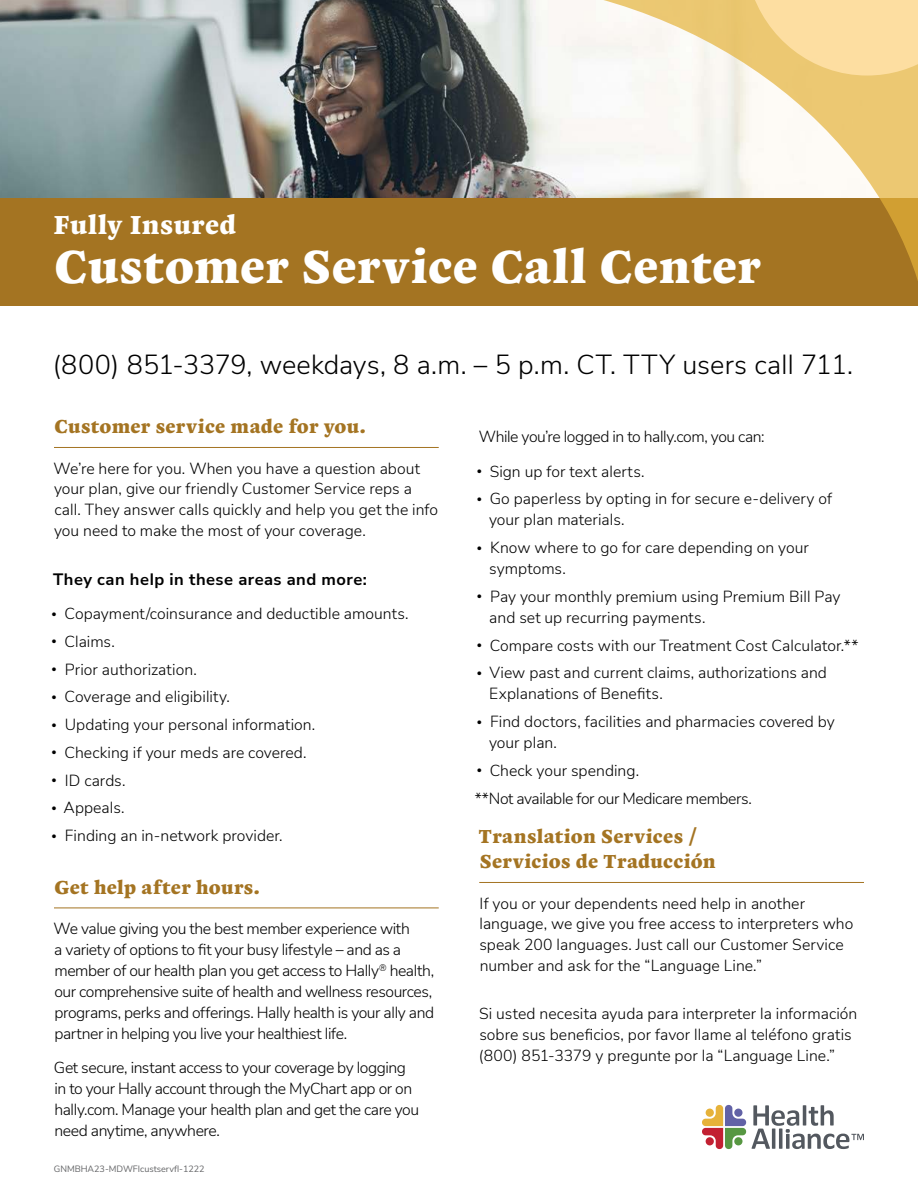
<style>
.page{position:relative;width:918px;height:1188px;background:#fff}
.page>*{position:absolute;margin:0;border:0;box-sizing:border-box;transform-origin:0 0}
.t1{font:700 48px "Zenon";letter-spacing:.01em;color:#fff}
.t2{font:300 27px "Nunito Sans";letter-spacing:.005em;color:#000}
.t3{font:700 27px "Zenon";letter-spacing:.02em;color:#fff}
.t4{font:700 19.5px/25.5px "Zenon";letter-spacing:.015em;color:#a47422}
.t5{font:700 16.5px "Nunito Sans";letter-spacing:.025em;color:#000}
.t6{font:300 15.75px/21px "Nunito Sans";color:#000}
.t7{font:300 15.75px/21px "Nunito Sans";letter-spacing:-.025em;color:#000}
.t8{font:300 15.75px/21px "Nunito Sans";letter-spacing:-.03em;color:#000}
.t9{font:9px "Nunito Sans";color:#636466}
.s1{font-family:"Avenir Next LT Pro";font-size:10.5px}
</style>
<div class="page">
<img style="left:0;top:0;width:539px;height:198px">
<svg style="left:702px;top:1105px;width:44px;height:44px"></svg>
<svg style="left:752px;top:1105px;width:112px;height:44px"></svg>
<hr style="left:54px;top:447px;width:385px;height:1px;background:#a47422">
<hr style="left:54px;top:908px;width:385px;height:1px;background:#a47422">
<hr style="left:479px;top:882px;width:385px;height:1px;background:#a47422">
<div style="left:0;top:198px;width:918px;height:107px;background:#a47422"></div>
<svg style="left:539px;top:0;width:379px;height:306px"></svg>
<svg style="left:750px;top:0;width:168px;height:76px;background:#f8d896"></svg>
<h2 class="t3" style="left:53px;top:204px;width:184px">Fully Insured</h2>
<h1 class="t1" style="left:54px;top:230px;width:708px">Customer Service Call Center</h1>
<h2 class="t2" style="left:53px;top:346px;width:802px">(800) 851-3379, weekdays, 8 a.m. – 5 p.m. CT. TTY users call 711.</h2>
<p class="t4" style="left:54px;top:412px;width:313px">Customer service made for you.</p>
<p class="t6" style="left:54px;top:457px;width:386px">We’re here for you. When you have a question about your plan, give our friendly Customer Service reps a call. They answer calls quickly and help you get the info you need to make the most of your coverage.</p>
<p class="t5" style="left:53px;top:567px;width:315px">They can help in these areas and more:</p>
<p class="t6" style="left:52px;top:602px;width:359px"><span class="s1">•</span> Copayment/coinsurance and deductible amounts.</p>
<p class="t6" style="left:52px;top:630px;width:65px"><span class="s1">•</span> Claims.</p>
<p class="t6" style="left:52px;top:658px;width:147px"><span class="s1">•</span> Prior authorization.</p>
<p class="t6" style="left:52px;top:686px;width:180px"><span class="s1">•</span> Coverage and eligibility.</p>
<p class="t6" style="left:52px;top:713px;width:265px"><span class="s1">•</span> Updating your personal information.</p>
<p class="t6" style="left:52px;top:741px;width:257px"><span class="s1">•</span> Checking if your meds are covered.</p>
<p class="t6" style="left:52px;top:769px;width:75px"><span class="s1">•</span> ID cards.</p>
<p class="t6" style="left:52px;top:797px;width:74px"><span class="s1">•</span> Appeals.</p>
<p class="t6" style="left:52px;top:824px;width:233px"><span class="s1">•</span> Finding an in-network provider.</p>
<p class="t4" style="left:54px;top:873px;width:207px">Get help after hours.</p>
<p class="t7" style="left:54px;top:917px;width:382px">We value giving you the best member experience with<br>a variety of options to fit your busy lifestyle – and as a member of our health plan you get access to Hally<sup>®</sup> health, our comprehensive suite of health and wellness resources, programs, perks and offerings. Hally health is your ally and partner in helping you live your healthiest life.</p>
<p class="t8" style="left:54px;top:1057px;width:367px">Get secure, instant access to your coverage by logging in to your Hally account through the MyChart app or on hally.com. Manage your health plan and get the care you need anytime, anywhere.</p>
<p class="t7" style="left:479px;top:426px;width:287px">While you’re logged in to hally.com, you can:</p>
<p class="t6" style="left:477px;top:460px;width:169px"><span class="s1">•</span> Sign up for text alerts.</p>
<p class="t6" style="left:489px;top:488px;width:345px;text-indent:-12px"><span class="s1">•</span> Go paperless by opting in for secure e-delivery of your plan materials.</p>
<p class="t6" style="left:489px;top:537px;width:321px;text-indent:-12px"><span class="s1">•</span> Know where to go for care depending on your symptoms.</p>
<p class="t6" style="left:489px;top:585px;width:353px;text-indent:-12px"><span class="s1">•</span> Pay your monthly premium using Premium Bill Pay and set up recurring payments.</p>
<p class="t6" style="left:477px;top:634px;width:383px"><span class="s1">•</span> Compare costs with our Treatment Cost Calculator.**</p>
<p class="t6" style="left:489px;top:662px;width:339px;text-indent:-12px"><span class="s1">•</span> View past and current claims, authorizations and<br>Explanations of Benefits.</p>
<p class="t6" style="left:489px;top:711px;width:347px;text-indent:-12px"><span class="s1">•</span> Find doctors, facilities and pharmacies covered by your plan.</p>
<p class="t7" style="left:475px;top:756px;width:279px;line-height:27.8px"><span class="s1">•</span> Check your spending.<br>**Not available for our Medicare members.</p>
<p class="t4" style="left:479px;top:822px;width:238px">Translation Services /<br>Servicios de Traducción</p>
<p class="t6" style="left:479px;top:892px;width:376px">If you or your dependents need help in another language, we give you free access to interpreters who speak 200 languages. Just call our Customer Service number and ask for the “Language Line.”</p>
<p class="t6" style="left:479px;top:1003px;width:380px">Si usted necesita ayuda para interpreter la información sobre sus beneficios, por favor llame al teléfono gratis (800) 851-3379 y pregunte por la “Language Line.”</p>
<p class="t9" style="left:54px;top:1163px;width:152px">GNMBHA23-MDWFIcustservfl-1222</p>
</div>
